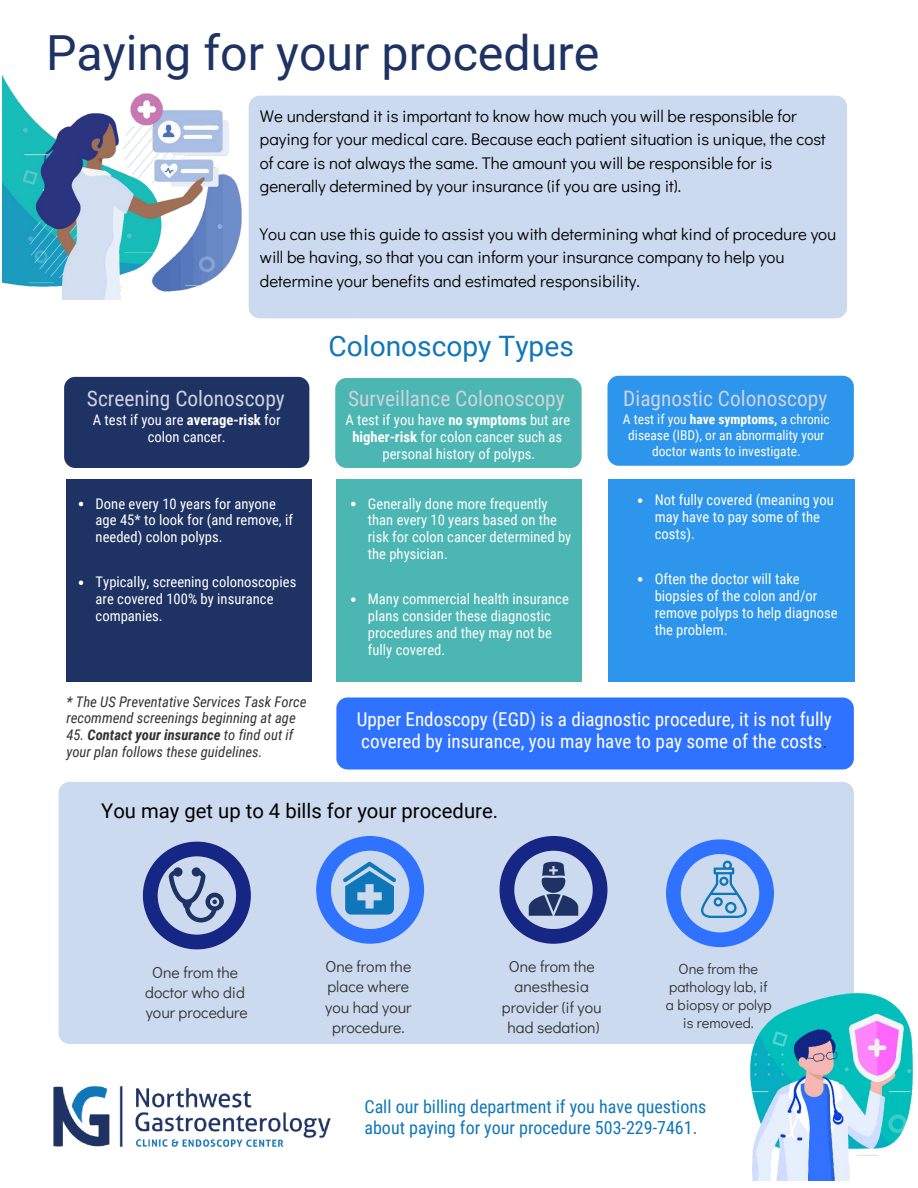
<style>
.page{position:relative;width:918px;height:1188px;background:#fff}
.page>*{position:absolute;margin:0;border:0;box-sizing:border-box;transform-origin:0 0}
.t1{font:48.3px "Roboto";color:#1e3363}
.t2{font:28.2px "Roboto";color:#0f76b9}
.t3{font:21.3px "Roboto Condensed";color:#ced3de}
.t4{font:20.25px "Roboto";color:#000}
.t5{font:19.2px/22.5px "Roboto Condensed";color:#fff}
.t6{font:18px/21.3px "Roboto Condensed";color:#0f76b9}
.t7{font:16.8px/23.7px "Didact Gothic";color:#000}
.t8{font:15.75px/20.2px "Didact Gothic";color:#333;text-align:center}
.t9{font:14.7px/16.8px "Roboto Condensed";color:#fff}
.t10{font:italic 14.7px/16.8px "Roboto Condensed";color:#333}
.t11{font:14.7px/18px "Didact Gothic";color:#333;text-align:center}
.t12{font:13.5px/15.8px "Roboto Condensed";color:#fff;text-align:center}
.s1{font-weight:700}
.s2{color:#333}
</style>
<div class="page">
<img style="left:2px;top:75px;width:240px;height:225px">
<div style="left:335px;top:378px;width:247px;height:90px;background:#4cb6b3"></div>
<div style="left:58px;top:782px;width:796px;height:262px;background:#cbdaef"></div>
<div style="left:249px;top:96px;width:598px;height:222px;background:#cbdaef"></div>
<img style="left:747px;top:993px;width:165px;height:187px">
<div style="left:66px;top:479px;width:246px;height:203px;background:#1e3363"></div>
<div style="left:609px;top:479px;width:246px;height:203px;background:#2d95ec"></div>
<svg style="left:79px;top:502px;width:4px;height:4px"></svg>
<svg style="left:79px;top:580px;width:4px;height:5px"></svg>
<div style="left:64px;top:377px;width:245px;height:91px;background:#1e3363"></div>
<svg style="left:638px;top:498px;width:4px;height:5px"></svg>
<svg style="left:638px;top:577px;width:4px;height:5px"></svg>
<div style="left:608px;top:376px;width:246px;height:90px;background:#2d95ec"></div>
<svg style="left:316px;top:836px;width:108px;height:108px;background:#76a5ed"></svg>
<svg style="left:500px;top:836px;width:108px;height:108px;background:#7383b7"></svg>
<svg style="left:143px;top:842px;width:108px;height:107px;background:#7989bc"></svg>
<svg style="left:666px;top:839px;width:108px;height:108px;background:#86adf1"></svg>
<img style="left:53px;top:1087px;width:278px;height:59px">
<div style="left:336px;top:698px;width:518px;height:72px;background:#2f72ff"></div>
<div style="left:336px;top:479px;width:246px;height:203px;background:#4cb6b3"></div>
<svg style="left:351px;top:502px;width:5px;height:4px"></svg>
<svg style="left:351px;top:597px;width:5px;height:5px"></svg>
<h1 class="t1" style="left:46px;top:19px;width:555px">Paying for your procedure</h1>
<p class="t7" style="left:260px;top:102px;width:568px">We understand it is important to know how much you will be responsible for paying for your medical care. Because each patient situation is unique, the cost of care is not always the same. The amount you will be responsible for is generally determined by your insurance (if you are using it).</p>
<p class="t7" style="left:260px;top:221px;width:578px">You can use this guide to assist you with determining what kind of procedure you will be having, so that you can inform your insurance company to help you determine your benefits and estimated responsibility.</p>
<h3 class="t3" style="left:87px;top:384px;width:199px">Screening Colonoscopy</h3>
<p class="t9" style="left:93px;top:411px;width:189px;text-align:center">A test if you are <span class="s1">average-risk</span> for colon cancer.</p>
<p class="t9" style="left:96px;top:494px;width:199px">Done every 10 years for anyone age 45* to look for (and remove, if needed) colon polyps.</p>
<p class="t9" style="left:96px;top:573px;width:202px">Typically, screening colonoscopies are covered 100% by insurance companies.</p>
<p class="t10" style="left:66px;top:692px;width:242px">* The US Preventative Services Task Force recommend screenings beginning at age</p>
<p class="t10" style="left:66px;top:726px;width:229px">45. <span class="s1">Contact your insurance</span> to find out if your plan follows these guidelines.</p>
<h2 class="t2" style="left:328px;top:326px;width:247px">Colonoscopy Types</h2>
<h3 class="t3" style="left:348px;top:384px;width:218px">Surveillance Colonoscopy</h3>
<p class="t9" style="left:345px;top:411px;width:226px;text-align:center">A test if you have <span class="s1">no symptoms</span> but are <span class="s1">higher-risk</span> for colon cancer such as personal history of polyps.</p>
<p class="t9" style="left:368px;top:494px;width:205px">Generally done more frequently than every 10 years based on the risk for colon cancer determined by the physician.</p>
<p class="t9" style="left:368px;top:590px;width:203px">Many commercial health insurance plans consider these diagnostic procedures and they may not be fully covered.</p>
<h3 class="t3" style="left:623px;top:384px;width:206px">Diagnostic Colonoscopy</h3>
<p class="t12" style="left:623px;top:411px;width:208px">A test if you <span class="s1">have symptoms,</span> a chronic disease (IBD), or an abnormality your doctor wants to investigate.</p>
<p class="t9" style="left:655px;top:491px;width:180px">Not fully covered (meaning you may have to pay some of the costs).</p>
<p class="t9" style="left:655px;top:570px;width:184px">Often the doctor will take biopsies of the colon and/or remove polyps to help diagnose the problem.</p>
<h3 class="t5" style="left:357px;top:707px;width:477px">Upper Endoscopy (EGD) is a diagnostic procedure, it is not fully covered by insurance, you may have to pay some of the costs<span class="s2">.</span></h3>
<h3 class="t4" style="left:101px;top:796px;width:398px">You may get up to 4 bills for your procedure.</h3>
<p class="t8" style="left:145px;top:961px;width:104px">One from the doctor who did your procedure</p>
<p class="t8" style="left:325px;top:955px;width:88px">One from the place where you had your procedure.</p>
<p class="t8" style="left:502px;top:955px;width:101px">One from the anesthesia provider (if you had sedation)</p>
<p class="t11" style="left:666px;top:959px;width:107px">One from the pathology lab, if a biopsy or polyp is removed.</p>
<p class="t6" style="left:364px;top:1095px;width:343px">Call our billing department if you have questions about paying for your procedure 503-229-7461.</p>
</div>
